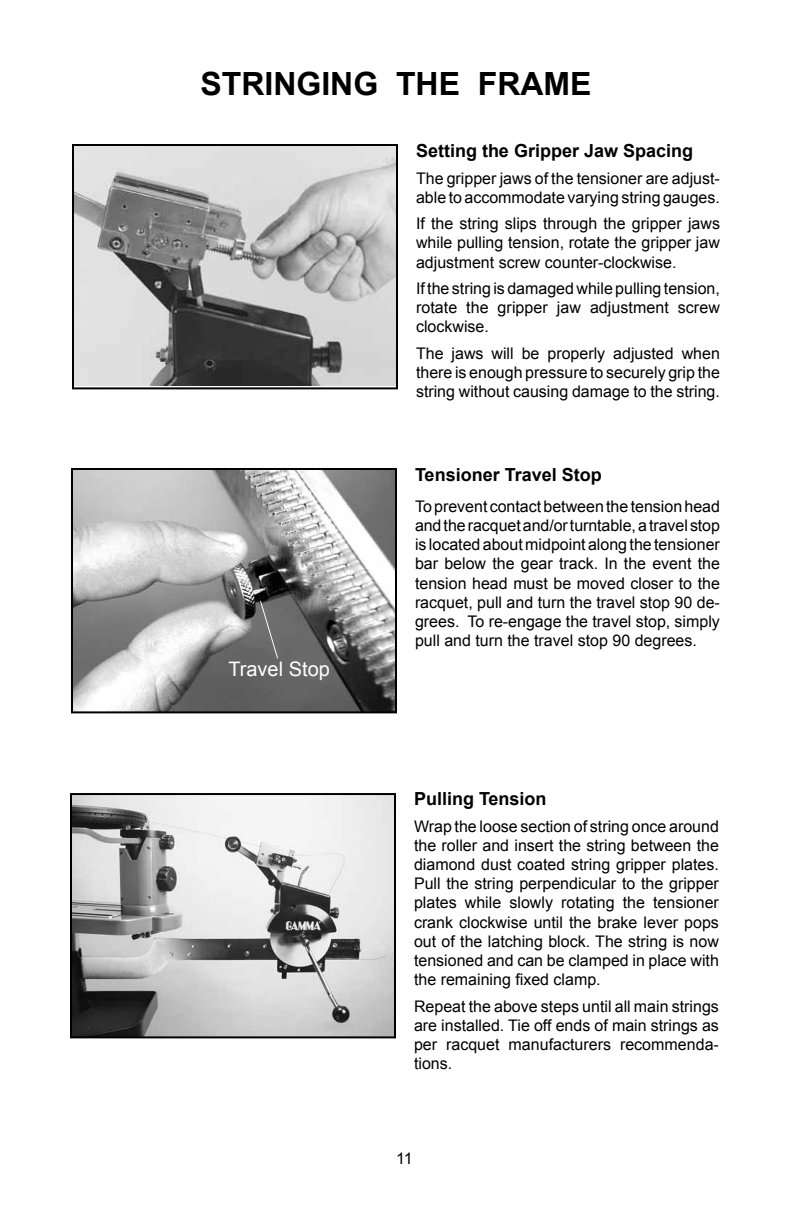
<style>
.page{position:relative;width:792px;height:1224px;background:#fff}
.page>*{position:absolute;margin:0;border:0;box-sizing:border-box;transform-origin:0 0}
.t1{font:700 32px "Arial";color:#000}
.t2{font:20px "Arial";color:#fff}
.t3{font:700 18px "Arial";color:#000}
.t4{font:16px/19.2px "Arial";color:#000;text-align:justify}
</style>
<div class="page">
<img style="left:74px;top:471px;width:320px;height:239px">
<div style="left:71px;top:468px;width:326px;height:245px;border:2px solid #000"></div>
<svg style="left:259px;top:600px;width:20px;height:60px"></svg>
<img style="left:75px;top:147px;width:320px;height:238px">
<div style="left:72px;top:144px;width:326px;height:245px;border:2px solid #000"></div>
<img style="left:73px;top:796px;width:320px;height:239px">
<div style="left:70px;top:793px;width:326px;height:245px;border:2px solid #000"></div>
<h1 class="t1" style="left:200px;top:63px;width:393px">STRINGING THE FRAME</h1>
<p class="t3" style="left:416px;top:139px;width:279px">Setting the Gripper Jaw Spacing</p>
<p class="t4" style="left:416px;top:168px;width:305px">The gripper jaws of the tensioner are adjust&shy;able to accommodate varying string gauges.</p>
<p class="t4" style="left:416px;top:214px;width:305px">If the string slips through the gripper jaws while pulling tension, rotate the gripper jaw adjustment screw counter-clockwise.</p>
<p class="t4" style="left:416px;top:279px;width:305px">If the string is damaged while pulling tension, rotate the gripper jaw adjustment screw clockwise.</p>
<p class="t4" style="left:416px;top:344px;width:305px">The jaws will be properly adjusted when there is enough pressure to securely grip the string without causing damage to the string.</p>
<p class="t2" style="left:228px;top:656px;width:103px">Travel Stop</p>
<p class="t3" style="left:415px;top:463px;width:188px">Tensioner Travel Stop</p>
<p class="t4" style="left:415px;top:497px;width:307px">To prevent contact between the tension head and the racquet and/or turntable, a travel stop is located about midpoint along the tensioner bar below the gear track. In the event the tension head must be moved closer to the racquet, pull and turn the travel stop 90 de&shy;grees. To re-engage the travel stop, simply pull and turn the travel stop 90 degrees.</p>
<p class="t3" style="left:414px;top:787px;width:134px">Pulling Tension</p>
<p class="t4" style="left:414px;top:816px;width:306px">Wrap the loose section of string once around the roller and insert the string between the diamond dust coated string gripper plates.<br>Pull the string perpendicular to the gripper plates while slowly rotating the tensioner crank clockwise until the brake lever pops out of the latching block. The string is now tensioned and can be clamped in place with the remaining fixed clamp.</p>
<p class="t4" style="left:414px;top:996px;width:306px">Repeat the above steps until all main strings are installed. Tie off ends of main strings as per racquet manufacturers recommenda&shy;tions.</p>
<p class="t4" style="left:396px;top:1149px;width:18px">11</p>
</div>
